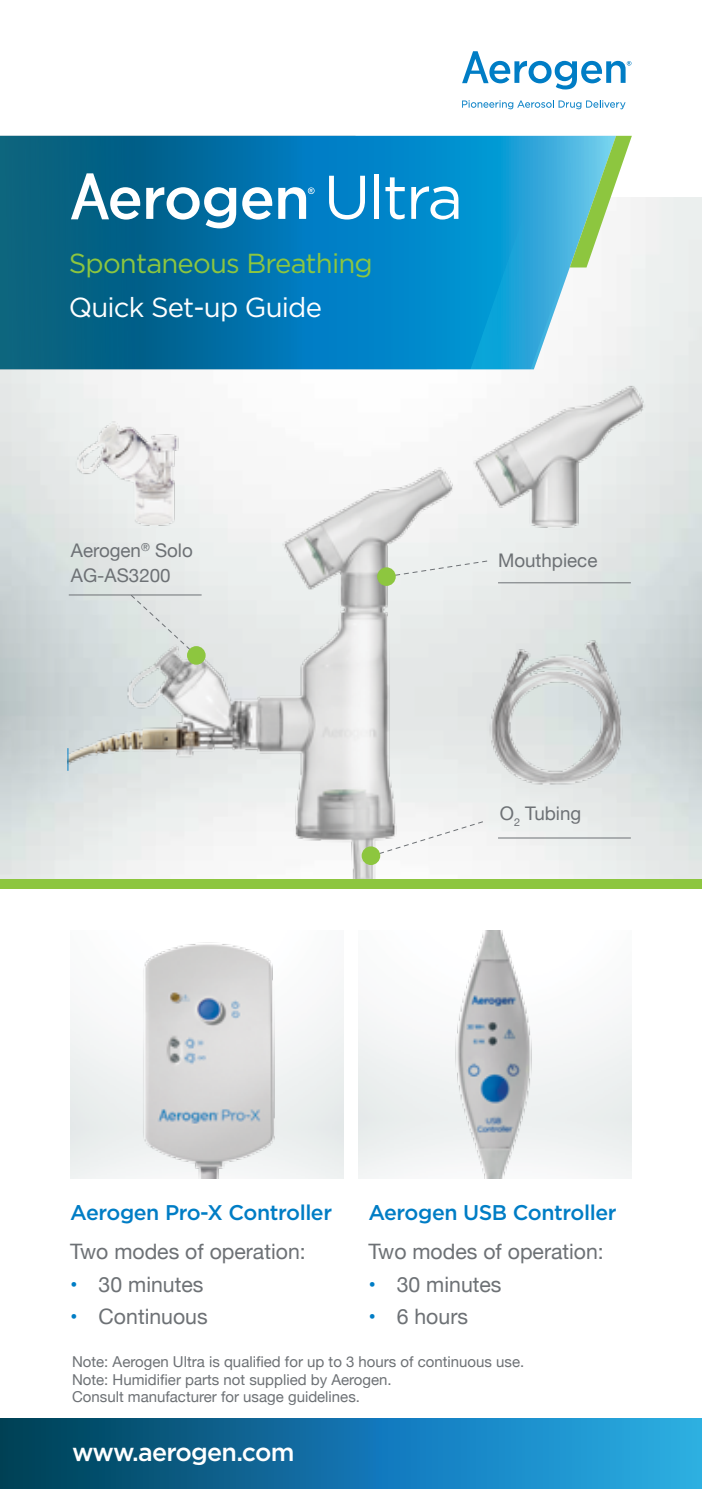
<style>
.page{position:relative;width:702px;height:1489px;background:#fff}
.page>*{position:absolute;margin:0;border:0;box-sizing:border-box;transform-origin:0 0}
.t1{font:27.5px "Gotham";letter-spacing:-.03em;color:#8dc63f}
.t2{font:27.5px "Gotham";letter-spacing:-.03em;color:#fff}
.t3{font:500 25px "Gotham";letter-spacing:-.03em;color:#fff}
.t4{font:21.25px "Helvetica Neue";color:#6d7175}
.t5{font:500 21.25px "Gotham";letter-spacing:-.02em;color:#007dc5}
.t6{font:18.75px/25px "Helvetica Neue";color:#6d7175}
.t7{font:15px/17.5px "Helvetica Neue";color:#6d7175}
.s1{color:#007dc5}
</style>
<div class="page">
<img style="left:68px;top:449px;width:394px;height:429px">
<svg style="left:0;top:1418px;width:702px;height:70px;background:#1374a6"></svg>
<svg style="left:462px;top:51px;width:169px;height:38px"></svg>
<svg style="left:462px;top:100px;width:163px;height:9px"></svg>
<svg style="left:0;top:136px;width:354px;height:233px;background:#026a9a"></svg>
<div style="left:354px;top:136px;width:58px;height:233px;background:#0084c9"></div>
<div style="left:412px;top:136px;width:56px;height:233px;background:#008ece"></div>
<svg style="left:468px;top:136px;width:164px;height:228px"></svg>
<img style="left:398px;top:930px;width:192px;height:248px">
<img style="left:130px;top:942px;width:155px;height:236px">
<svg style="left:329px;top:176px;width:36px;height:43px"></svg>
<div style="left:374px;top:174px;width:5px;height:45px;background:#fff"></div>
<svg style="left:385px;top:177px;width:20px;height:42px"></svg>
<svg style="left:411px;top:186px;width:47px;height:33px"></svg>
<svg style="left:71px;top:173px;width:243px;height:55px"></svg>
<img style="left:481px;top:637px;width:155px;height:155px">
<img style="left:438px;top:364px;width:231px;height:213px">
<div style="left:0;top:878px;width:702px;height:10px;background:#8dc63f"></div>
<svg style="left:385px;top:560px;width:103px;height:17px;background:#e6eae9"></svg>
<svg style="left:370px;top:820px;width:114px;height:37px"></svg>
<div style="left:377px;top:567px;width:19px;height:19px;background:#8dc63f;border-radius:50%"></div>
<div style="left:361px;top:846px;width:19px;height:19px;background:#8dc63f;border-radius:50%"></div>
<div style="left:130px;top:595px;width:67px;height:61px;background:#e0e4e3"></div>
<div style="left:187px;top:646px;width:19px;height:18px;background:#8dc63f;border-radius:50%"></div>
<hr style="left:69px;top:594px;width:132px;height:1px;background:#6d7175">
<hr style="left:498px;top:582px;width:132px;height:1px;background:#6d7175">
<hr style="left:498px;top:837px;width:132px;height:1px;background:#6d7175">
<img style="left:72px;top:413px;width:139px;height:116px">
<svg style="left:67px;top:748px;width:1px;height:22px"></svg>
<h1 class="t1" style="left:69px;top:246px;width:305px">Spontaneous Breathing</h1>
<h1 class="t2" style="left:69px;top:289px;width:255px">Quick Set-up Guide</h1>
<p class="t6" style="left:71px;top:538px;width:123px">Aerogen<sup>®</sup> Solo<br>AG-AS3200</p>
<p class="t6" style="left:498px;top:549px;width:101px">Mouthpiece</p>
<p class="t6" style="left:499px;top:801px;width:83px">O<sub>2</sub> Tubing</p>
<h3 class="t5" style="left:70px;top:1197px;width:263px">Aerogen Pro-X Controller</h3>
<h3 class="t4" style="left:70px;top:1236px;width:237px">Two modes of operation:</h3>
<h3 class="t4" style="left:70px;top:1268px;width:135px"><span class="s1">•</span> 30 minutes</h3>
<h3 class="t4" style="left:70px;top:1301px;width:139px"><span class="s1">•</span> Continuous</h3>
<h3 class="t5" style="left:368px;top:1197px;width:249px">Aerogen USB Controller</h3>
<h3 class="t4" style="left:368px;top:1236px;width:237px">Two modes of operation:</h3>
<h3 class="t4" style="left:368px;top:1268px;width:135px"><span class="s1">•</span> 30 minutes</h3>
<h3 class="t4" style="left:368px;top:1301px;width:101px"><span class="s1">•</span> 6 hours</h3>
<p class="t7" style="left:72px;top:1353px;width:454px">Note: Aerogen Ultra is qualified for up to 3 hours of continuous use.<br>Note: Humidifier parts not supplied by Aerogen.<br>Consult manufacturer for usage guidelines.</p>
<h2 class="t3" style="left:72px;top:1435px;width:224px">www.aerogen.com</h2>
</div>
